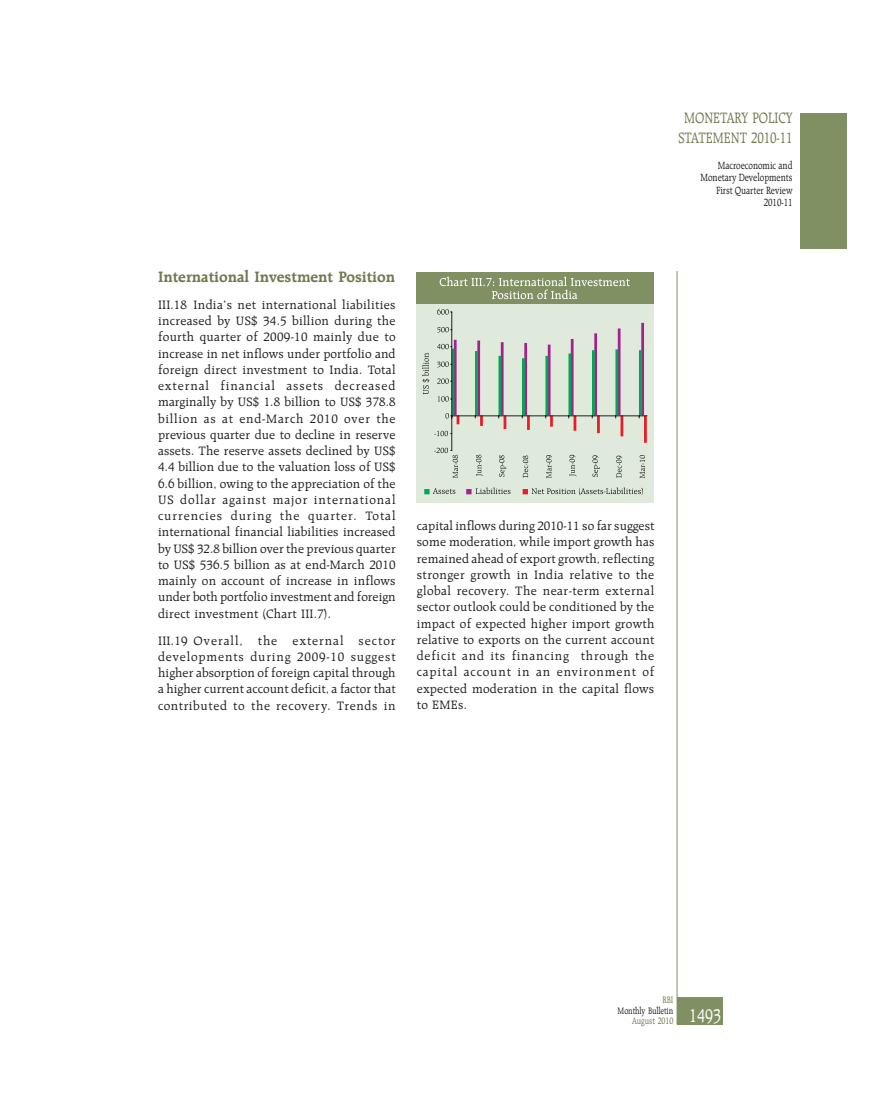
<style>
.page{position:relative;width:894px;height:1107px;background:#fff}
.page>*{position:absolute;margin:0;border:0;box-sizing:border-box;transform-origin:0 0}
.t1{font:16.25px "TT1 F477 O00";letter-spacing:-.005em;color:#727950}
.t2{font:16.25px/19.8px "TT1 F470 O00";letter-spacing:-.01em;color:#727950;text-align:center;scale:.8 1}
.t3{font:13.12px/16.2px "TT1 F47 AO00";letter-spacing:.015em;color:#231f20;text-align:justify}
.t4{font:11.25px/12.5px "TT1 F474 O00";letter-spacing:-.005em;color:#231f20;text-align:right;scale:.8 1}
.t5{font:10px/10.5px "TT1 F469 O00";letter-spacing:-.015em;color:#231f20;scale:.8 1}
.t6{font:10px "TT1 F469 O00";color:#727950;scale:.8 1}
.s1{color:#727950}
</style>
<div class="page">
<div style="left:677px;top:996px;width:45px;height:28px;background:#809062"></div>
<hr style="left:677px;top:271px;width:1px;height:753px;background:#809062">
<div style="left:800px;top:113px;width:46px;height:135px;background:#809062"></div>
<div style="left:416px;top:272px;width:237px;height:230px;background:#dfeadd"></div>
<div style="left:416px;top:272px;width:237px;height:32px;background:#809062"></div>
<svg style="left:439px;top:276px;width:191px;height:23px"></svg>
<hr style="left:451px;top:312px;width:1px;height:138px;background:#231f20">
<svg style="left:437px;top:308px;width:15px;height:6px"></svg>
<svg style="left:422px;top:323px;width:225px;height:172px"></svg>
<p class="t2" style="left:678px;top:110px;width:144px">MONETARY POLICY<br>STATEMENT 2010-11</p>
<p class="t4" style="left:700px;top:159px;width:117px">Macroeconomic and<br>Monetary Developments<br>First Quarter Review<br>2010-11</p>
<p class="t1" style="left:158px;top:270px;width:239px">International Investment Position</p>
<p class="t3" style="left:158px;top:297px;width:239px">III.18 India’s net international liabilities increased by US$ 34.5 billion during the fourth quarter of 2009-10 mainly due to increase in net inflows under portfolio and foreign direct investment to India. Total external financial assets decreased marginally by US$ 1.8 billion to US$ 378.8 billion as at end-March 2010 over the previous quarter due to decline in reserve assets. The reserve assets declined by US$ 4.4 billion due to the valuation loss of US$ 6.6 billion, owing to the appreciation of the US dollar against major international currencies during the quarter. Total international financial liabilities increased by US$ 32.8 billion over the previous quarter to US$ 536.5 billion as at end-March 2010 mainly on account of increase in inflows under both portfolio investment and foreign direct investment (Chart III.7).</p>
<p class="t3" style="left:158px;top:633px;width:239px">III.19 Overall, the external sector developments during 2009-10 suggest higher absorption of foreign capital through a higher current account deficit, a factor that contributed to the recovery. Trends in</p>
<p class="t3" style="left:417px;top:518px;width:239px">capital inflows during 2010-11 so far suggest some moderation, while import growth has remained ahead of export growth, reflecting stronger growth in India relative to the global recovery. The near-term external sector outlook could be conditioned by the impact of expected higher import growth relative to exports on the current account deficit and its financing through the capital account in an environment of expected moderation in the capital flows to EMEs.</p>
<p class="t6" style="left:662px;top:993px;width:15px">RBI</p>
<p class="t5" style="left:632px;top:1005px;width:112px;text-indent:-15px">Monthly Bulletin<br><span class="s1">August 2010</span> <sup>1493</sup></p>
</div>
